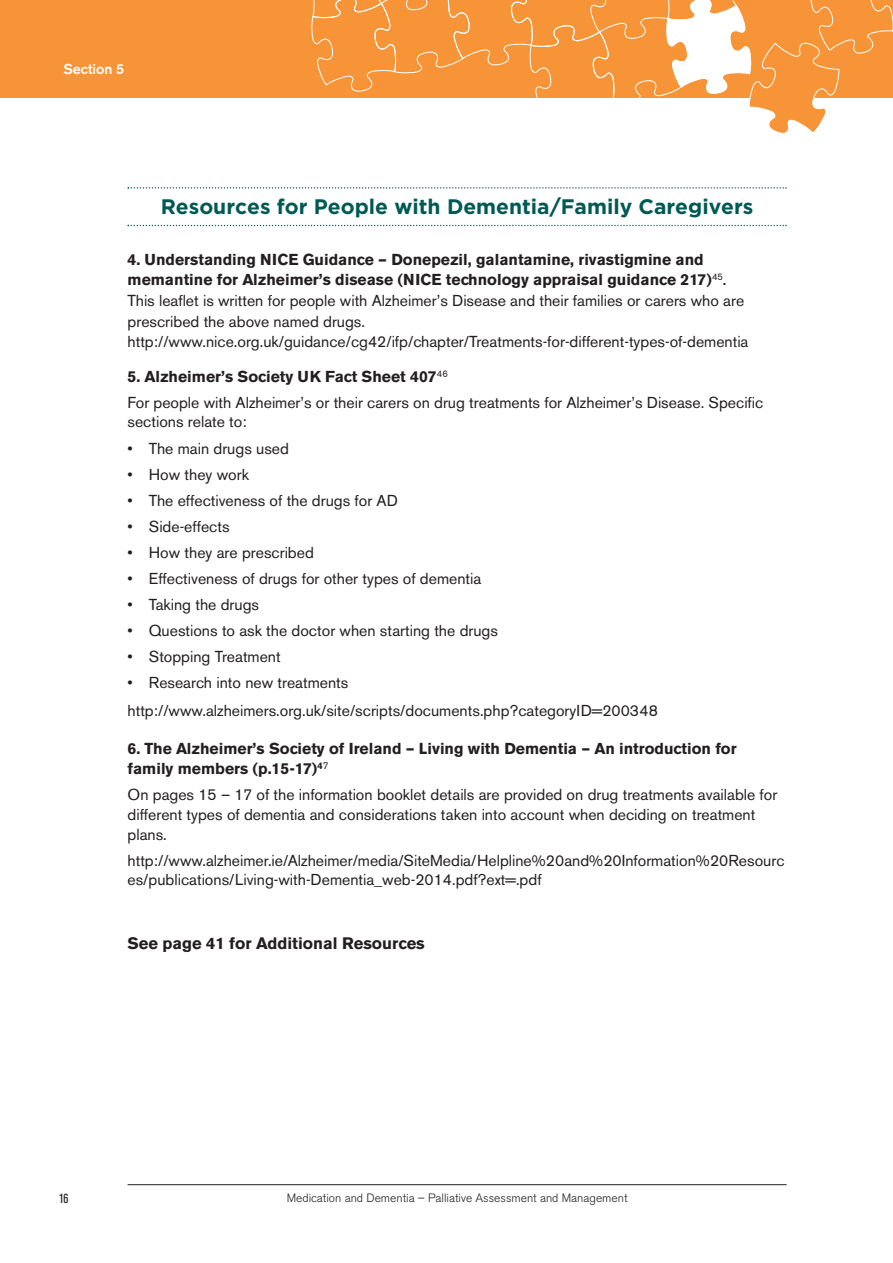
<style>
.page{position:relative;width:893px;height:1263px;background:#fff}
.page>*{position:absolute;margin:0;border:0;box-sizing:border-box;transform-origin:0 0}
.t1{font:700 21px "Gotham";color:#005953}
.t2{font:700 16.5px "Akzidenz Grotesk BE";color:#231f20}
.t3{font:15.75px/20.7px "Akzidenz Grotesk BE";color:#231f20}
.t4{font:700 15.75px/20.7px "Akzidenz Grotesk BE";color:#231f20}
.t5{font:500 14.25px "Akzidenz Grotesk BE";color:#fff}
.t6{font:condensed 13.2px "Akzidenz Grotesk BE";color:#231f20}
.t7{font:300 12px "Akzidenz Grotesk BE";color:#231f20}
.s1{font-weight:700}
.s2{font-weight:700;font-stretch:condensed}
</style>
<div class="page">
<svg style="left:128px;top:187px;width:659px;height:2px"></svg>
<svg style="left:128px;top:225px;width:659px;height:1px"></svg>
<hr style="left:128px;top:1184px;width:659px;height:1px;background:#231f20">
<div style="left:0;top:0;width:893px;height:98px;background:#f79437"></div>
<svg style="left:311px;top:0;width:582px;height:134px"></svg>
<p class="t5" style="left:63px;top:64px;width:62px">Section 5</p>
<h1 class="t1" style="left:161px;top:195px;width:594px">Resources for People with Dementia/Family Caregivers</h1>
<p class="t3" style="left:128px;top:250px;width:622px"><span class="s1">4. Understanding NICE Guidance – Donepezil, galantamine, rivastigmine and memantine for Alzheimer’s disease (NICE technology appraisal guidance 217)</span><sup>45</sup><span class="s2">.<br></span>This leaflet is written for people with Alzheimer’s Disease and their families or carers who are prescribed the above named drugs. http://www.nice.org.uk/guidance/cg42/ifp/chapter/Treatments-for-different-types-of-dementia</p>
<p class="t3" style="left:128px;top:365px;width:637px;line-height:26.1px"><span class="s1">5. Alzheimer’s Society UK Fact Sheet 407</span><sup>46<br></sup>For people with Alzheimer’s or their carers on drug treatments for Alzheimer’s Disease. Specific</p>
<p class="t3" style="left:128px;top:413px;width:121px">sections relate to:</p>
<p class="t3" style="left:128px;top:439px;width:163px">• The main drugs used</p>
<p class="t3" style="left:128px;top:465px;width:123px">• How they work</p>
<p class="t3" style="left:128px;top:491px;width:272px">• The effectiveness of the drugs for AD</p>
<p class="t3" style="left:128px;top:517px;width:103px">• Side-effects</p>
<p class="t3" style="left:128px;top:543px;width:188px">• How they are prescribed</p>
<p class="t3" style="left:128px;top:569px;width:355px">• Effectiveness of drugs for other types of dementia</p>
<p class="t3" style="left:128px;top:595px;width:133px">• Taking the drugs</p>
<p class="t3" style="left:128px;top:621px;width:372px">• Questions to ask the doctor when starting the drugs</p>
<p class="t3" style="left:128px;top:648px;width:155px">• Stopping Treatment</p>
<p class="t3" style="left:128px;top:670px;width:532px;line-height:28.2px">• Research into new treatments http://www.alzheimers.org.uk/site/scripts/documents.php?categoryID=200348</p>
<p class="t4" style="left:128px;top:739px;width:611px">6. The Alzheimer’s Society of Ireland – Living with Dementia – An introduction for family members (p.15-17)<sup>4</sup><sup>7</sup></p>
<p class="t3" style="left:128px;top:787px;width:651px;line-height:19.6px">On pages 15 – 17 of the information booklet details are provided on drug treatments available for different types of dementia and considerations taken into account when deciding on treatment plans.</p>
<p class="t3" style="left:128px;top:852px;width:658px;line-height:19.6px">http://www.alzheimer.ie/Alzheimer/media/SiteMedia/Helpline%20and%20Information%20Resourc es/publications/Living-with-Dementia_web-2014.pdf?ext=.pdf</p>
<p class="t2" style="left:128px;top:937px;width:299px">See page 41 for Additional Resources</p>
<p class="t6" style="left:59px;top:1193px;width:11px">16</p>
<p class="t7" style="left:287px;top:1193px;width:342px">Medication and Dementia – Palliative Assessment and Management</p>
</div>
